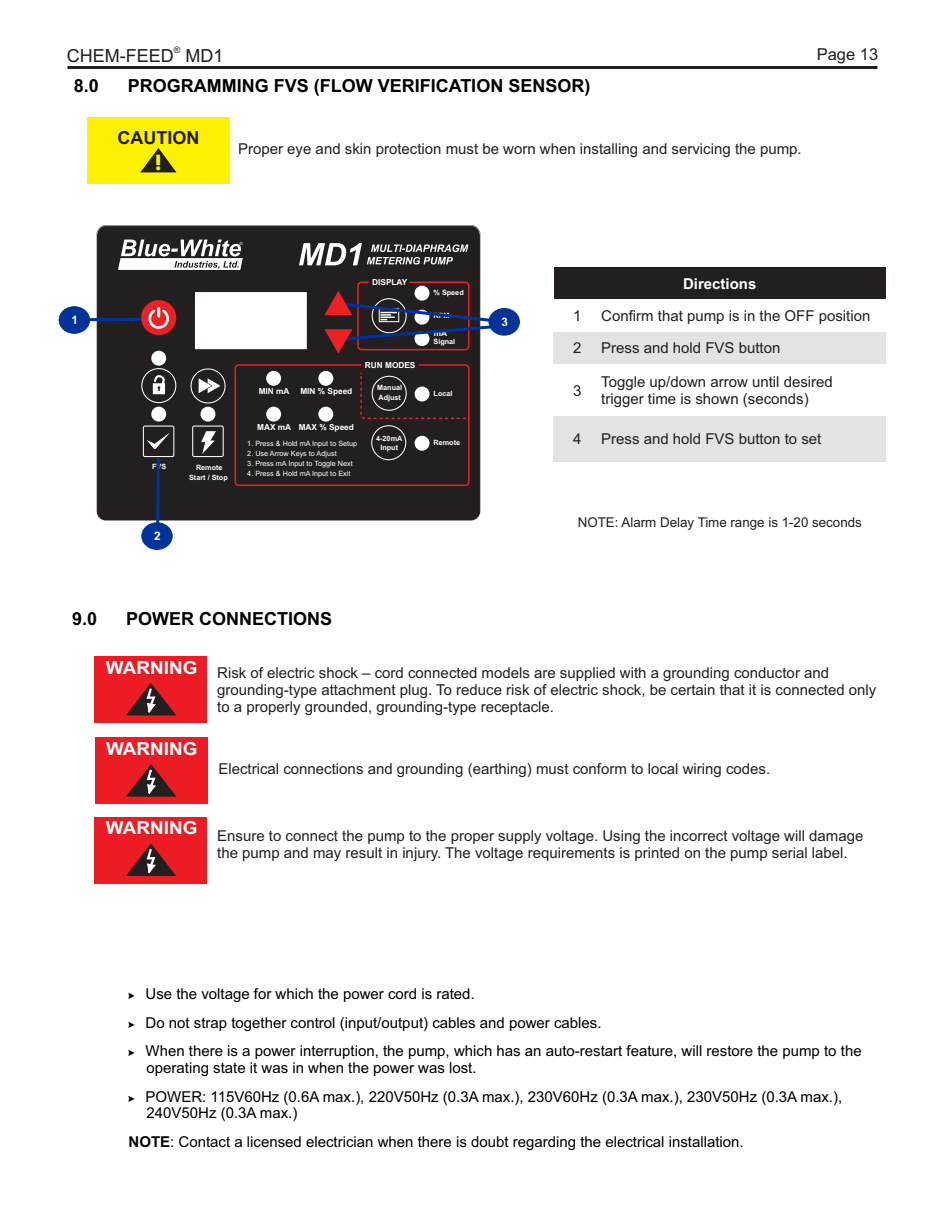
<style>
.page{position:relative;width:945px;height:1215px;background:#fff}
.page>*{position:absolute;margin:0;border:0;box-sizing:border-box;transform-origin:0 0}
.t1{font:700 20.4px "Futura BT";color:#fff200}
.t2{font:700 18px "Arial";color:#000}
.t3{font:700 18px "Arial";color:#fff;scale:1.05 1}
.t4{font:18px "Arial";color:#231f20}
.t5{font:700 18px "Arial";color:#231f20}
.t6{font:16.5px "Arial";color:#231f20}
.t7{font:15px/16.8px "Arial";color:#231f20}
.t8{font:15px/28.5px "Arial";color:#000}
.t9{font:700 15px "Arial";color:#fff}
.t10{font:13.5px "Arial";color:#231f20}
.t11{font:700 11.7px "Arial";color:#fff}
.t12{font:9px "Arial";color:#231f20}
.t13{font:700 8.25px "Arial";color:#fff}
.t14{font:7.2px "Arial";color:#fff}
.t15{font:700 7.2px/9.3px "Arial";color:#fff;text-align:center}
.s1{font-weight:700}
</style>
<div class="page">
<div style="left:97px;top:225px;width:383px;height:295px;background:#231f20;border:1px solid #231f20;border-radius:9px"></div>
<svg style="left:96px;top:225px;width:11px;height:10px"></svg>
<hr style="left:106px;top:225px;width:365px;height:1px;background:#979b9f">
<svg style="left:470px;top:225px;width:11px;height:10px"></svg>
<div style="left:195px;top:292px;width:112px;height:57px;background:#fff"></div>
<div style="left:266px;top:407px;width:15px;height:15px;background:#fff;border-radius:50%"></div>
<div style="left:266px;top:371px;width:15px;height:15px;background:#fff;border-radius:50%"></div>
<div style="left:318px;top:407px;width:15px;height:15px;background:#fff;border-radius:50%"></div>
<div style="left:318px;top:371px;width:15px;height:15px;background:#fff;border-radius:50%"></div>
<div style="left:151px;top:351px;width:15px;height:15px;background:#fff;border-radius:50%"></div>
<div style="left:151px;top:407px;width:15px;height:15px;background:#fff;border-radius:50%"></div>
<div style="left:201px;top:407px;width:14px;height:15px;background:#fff;border-radius:50%"></div>
<svg style="left:141px;top:368px;width:35px;height:35px"></svg>
<svg style="left:191px;top:368px;width:35px;height:35px"></svg>
<svg style="left:192px;top:426px;width:32px;height:31px"></svg>
<hr style="left:468px;top:369px;width:2px;height:113px;background:#ed2024">
<svg style="left:464px;top:480px;width:6px;height:7px"></svg>
<hr style="left:239px;top:485px;width:226px;height:1px;background:#ed2024">
<svg style="left:234px;top:482px;width:6px;height:5px"></svg>
<hr style="left:234px;top:369px;width:2px;height:113px;background:#ed2024">
<svg style="left:234px;top:364px;width:5px;height:6px"></svg>
<hr style="left:239px;top:364px;width:122px;height:2px;background:#ed2024">
<svg style="left:118px;top:240px;width:125px;height:30px"></svg>
<svg style="left:360px;top:364px;width:110px;height:96px"></svg>
<svg style="left:299px;top:243px;width:169px;height:22px"></svg>
<div style="left:87px;top:117px;width:143px;height:67px;background:#fff200"></div>
<svg style="left:140px;top:148px;width:37px;height:25px"></svg>
<div style="left:554px;top:267px;width:332px;height:33px;background:#231f20"></div>
<div style="left:554px;top:332px;width:47px;height:32px;background:#e2e3e4"></div>
<div style="left:601px;top:332px;width:285px;height:32px;background:#e2e3e4"></div>
<div style="left:554px;top:416px;width:47px;height:46px;background:#e2e3e4"></div>
<div style="left:601px;top:416px;width:285px;height:46px;background:#e2e3e4"></div>
<div style="left:59px;top:307px;width:31px;height:26px;background:#039;border:1px solid #039;border-radius:50%"></div>
<svg style="left:143px;top:426px;width:31px;height:102px"></svg>
<div style="left:142px;top:523px;width:30px;height:27px;background:#039;border:1px solid #039;border-radius:50%"></div>
<hr style="left:88px;top:318px;width:71px;height:3px;background:#039">
<hr style="left:67px;top:66px;width:810px;height:3px;background:#231f20">
<div style="left:95px;top:656px;width:112px;height:67px;background:#ed1c24"></div>
<svg style="left:125px;top:683px;width:52px;height:33px"></svg>
<div style="left:489px;top:308px;width:31px;height:27px;background:#039;border:1px solid #039;border-radius:50%"></div>
<div style="left:141px;top:300px;width:35px;height:35px;background:#ed2024;border-radius:50%"></div>
<svg style="left:148px;top:307px;width:21px;height:22px"></svg>
<svg style="left:325px;top:281px;width:183px;height:72px"></svg>
<div style="left:95px;top:738px;width:112px;height:66px;background:#ed1c24"></div>
<svg style="left:126px;top:764px;width:51px;height:33px"></svg>
<div style="left:95px;top:817px;width:112px;height:66px;background:#ed1c24"></div>
<svg style="left:125px;top:843px;width:51px;height:33px"></svg>
<p class="t12" style="left:174px;top:46px;width:8px">®</p>
<p class="t4" style="left:67px;top:49px;width:158px">CHEM-FEED MD1</p>
<p class="t2" style="left:74px;top:79px;width:27px">8.0</p>
<p class="t2" style="left:128px;top:79px;width:464px">PROGRAMMING FVS (FLOW VERIFICATION SENSOR)</p>
<p class="t5" style="left:118px;top:130px;width:83px">CAUTION</p>
<h1 class="t1" style="left:155px;top:154px;width:8px">!</h1>
<p class="t7" style="left:238px;top:141px;width:565px">Proper eye and skin protection must be worn when installing and servicing the pump.</p>
<p class="t6" style="left:817px;top:48px;width:63px">Page 13</p>
<p class="t11" style="left:72px;top:316px;width:8px">1</p>
<p class="t15" style="left:152px;top:463px;width:16px">FVS</p>
<p class="t11" style="left:154px;top:532px;width:8px">2</p>
<p class="t15" style="left:189px;top:463px;width:40px;line-height:10.2px">Remote<br>Start / Stop</p>
<p class="t13" style="left:372px;top:279px;width:37px">DISPLAY</p>
<p class="t13" style="left:259px;top:388px;width:32px">MIN mA</p>
<p class="t13" style="left:300px;top:388px;width:54px">MIN % Speed</p>
<p class="t13" style="left:257px;top:424px;width:98px">MAX mA MAX % Speed</p>
<p class="t14" style="left:247px;top:440px;width:112px">1. Press &amp; Hold mA Input to Setup</p>
<p class="t14" style="left:247px;top:451px;width:91px">2. Use Arrow Keys to Adjust</p>
<p class="t14" style="left:247px;top:461px;width:107px">3. Press mA Input to Toggle Next</p>
<p class="t14" style="left:247px;top:471px;width:105px">4. Press &amp; Hold mA Input to Exit</p>
<p class="t13" style="left:365px;top:362px;width:52px">RUN MODES</p>
<p class="t15" style="left:377px;top:384px;width:26px;text-align:left">Manual<br>Adjust</p>
<p class="t15" style="left:376px;top:434px;width:28px">4-20mA<br>Input</p>
<p class="t15" style="left:434px;top:288px;width:32px">% Speed</p>
<p class="t15" style="left:434px;top:311px;width:18px">RPM</p>
<p class="t13" style="left:434px;top:330px;width:15px">mA</p>
<p class="t15" style="left:434px;top:338px;width:23px">Signal</p>
<p class="t15" style="left:434px;top:389px;width:20px">Local</p>
<p class="t15" style="left:434px;top:438px;width:28px">Remote</p>
<p class="t2" style="left:72px;top:612px;width:27px">9.0</p>
<p class="t2" style="left:126px;top:612px;width:208px">POWER CONNECTIONS</p>
<p class="t11" style="left:501px;top:318px;width:8px">3</p>
<p class="t9" style="left:683px;top:278px;width:75px">Directions</p>
<p class="t7" style="left:573px;top:309px;width:10px">1</p>
<p class="t7" style="left:601px;top:309px;width:271px">Confirm that pump is in the OFF position</p>
<p class="t7" style="left:573px;top:341px;width:10px">2</p>
<p class="t7" style="left:601px;top:341px;width:181px">Press and hold FVS button</p>
<p class="t7" style="left:573px;top:383px;width:10px">3</p>
<p class="t7" style="left:601px;top:375px;width:233px">Toggle up/down arrow until desired trigger time is shown (seconds)</p>
<p class="t7" style="left:573px;top:432px;width:10px">4</p>
<p class="t7" style="left:601px;top:432px;width:222px">Press and hold FVS button to set</p>
<p class="t10" style="left:578px;top:517px;width:286px">NOTE: Alarm Delay Time range is 1-20 seconds</p>
<p class="t3" style="left:106px;top:661px;width:89px">WARNING</p>
<p class="t3" style="left:106px;top:742px;width:89px">WARNING</p>
<p class="t3" style="left:106px;top:821px;width:89px">WARNING</p>
<p class="t7" style="left:217px;top:666px;width:661px">Risk of electric shock – cord connected models are supplied with a grounding conductor and grounding-type attachment plug. To reduce risk of electric shock, be certain that it is connected only to a properly grounded, grounding-type receptacle.</p>
<p class="t7" style="left:218px;top:762px;width:553px">Electrical connections and grounding (earthing) must conform to local wiring codes.</p>
<p class="t7" style="left:217px;top:828px;width:648px">Ensure to connect the pump to the proper supply voltage. Using the incorrect voltage will damage the pump and may result in injury. The voltage requirements is printed on the pump serial label.</p>
<p class="t8" style="left:146px;top:981px;width:718px">Use the voltage for which the power cord is rated.<br>Do not strap together control (input/output) cables and power cables.<br>When there is a power interruption, the pump, which has an auto-restart feature, will restore the pump to the</p>
<p class="t8" style="left:146px;top:1055px;width:698px">operating state it was in when the power was lost.<br>POWER: 115V60Hz (0.6A max.), 220V50Hz (0.3A max.), 230V60Hz (0.3A max.), 230V50Hz (0.3A max.),</p>
<p class="t8" style="left:129px;top:1100px;width:617px;text-indent:18px">240V50Hz (0.3A max.)<br><span class="s1">NOTE</span>: Contact a licensed electrician when there is doubt regarding the electrical installation.</p>
</div>
